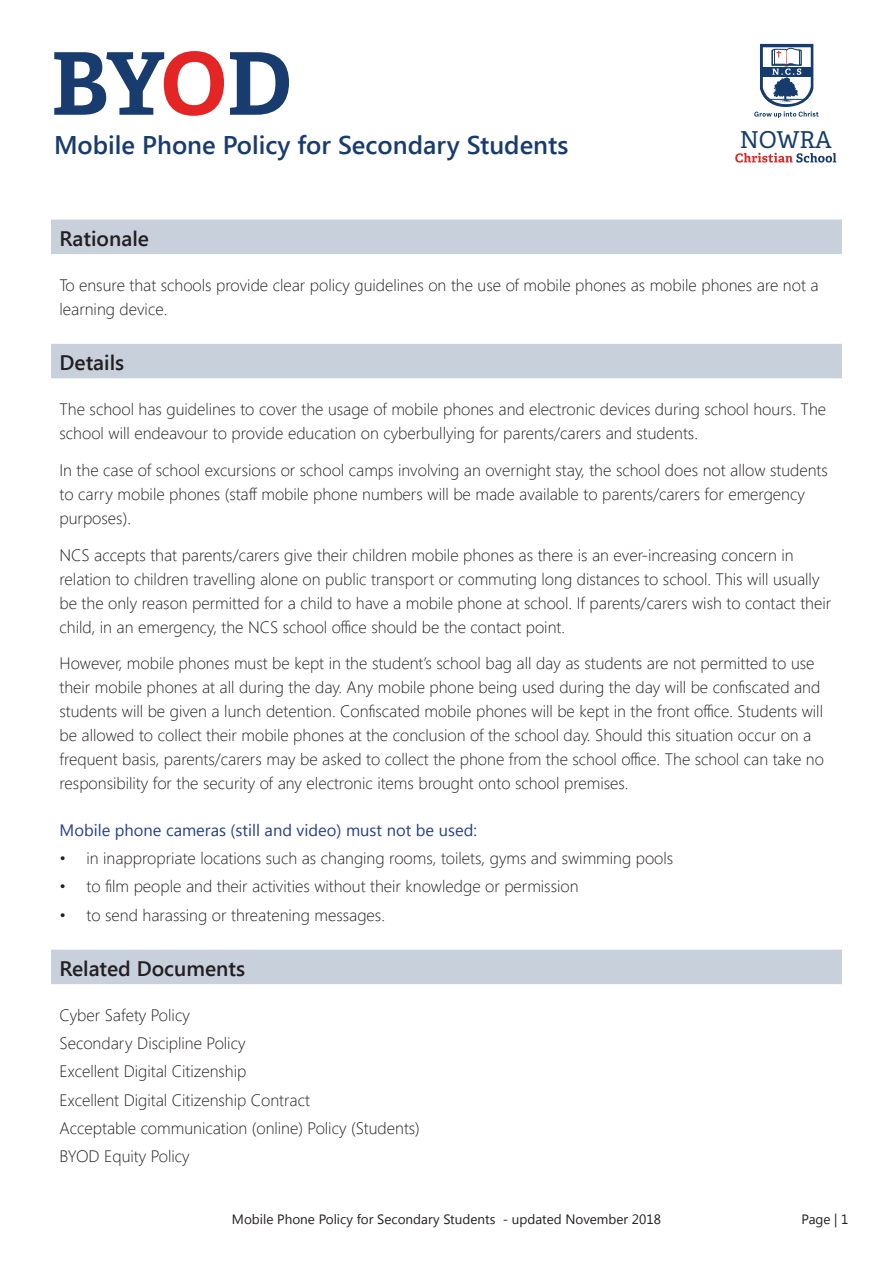
<style>
.page{position:relative;width:893px;height:1263px;background:#fff}
.page>*{position:absolute;margin:0;border:0;box-sizing:border-box;transform-origin:0 0}
.t1{font:700 86.4px "Adelle PE";color:#183c6e}
.t2{font:600 25.5px "Segoe UI";color:#183c6e}
.t3{font:23.25px "Adelle PE";letter-spacing:-.005em;color:#163c6d}
.Question{font:600 21px "Segoe UI";color:#231f20}
.Body{font:300 16.5px/24px "Segoe UI";color:#231f20}
.subhead{font:16.5px "Segoe UI";color:#253f8e}
.t4{font:13.5px "Segoe UI";color:#231f20}
.s1{color:#e32526}
</style>
<div class="page">
<div style="left:51px;top:220px;width:791px;height:34px;background:#c8d0dc"></div>
<div style="left:51px;top:344px;width:791px;height:34px;background:#c8d0dc"></div>
<div style="left:51px;top:950px;width:791px;height:34px;background:#c8d0dc"></div>
<svg style="left:735px;top:153px;width:101px;height:10px"></svg>
<svg style="left:754px;top:44px;width:65px;height:74px"></svg>
<hr style="left:770px;top:99px;width:34px;height:1px;background:#163c6d">
<p class="t1" style="left:51px;top:22px;width:242px">BY<span class="s1">O</span>D</p>
<p class="t2" style="left:54px;top:127px;width:516px">Mobile Phone Policy for Secondary Students</p>
<p class="t3" style="left:740px;top:123px;width:94px">NOWRA</p>
<p class="Question" style="left:60px;top:223px;width:91px">Rationale</p>
<p class="Body" style="left:60px;top:272px;width:761px">To ensure that schools provide clear policy guidelines on the use of mobile phones as mobile phones are not a learning device.</p>
<p class="Question" style="left:60px;top:348px;width:66px">Details</p>
<p class="Body" style="left:60px;top:396px;width:768px">The school has guidelines to cover the usage of mobile phones and electronic devices during school hours. The school will endeavour to provide education on cyberbullying for parents/carers and students.</p>
<p class="Body" style="left:60px;top:457px;width:770px">In the case of school excursions or school camps involving an overnight stay, the school does not allow students to carry mobile phones (staff mobile phone numbers will be made available to parents/carers for emergency purposes).</p>
<p class="Body" style="left:60px;top:542px;width:773px">NCS accepts that parents/carers give their children mobile phones as there is an ever-increasing concern in relation to children travelling alone on public transport or commuting long distances to school. This will usually be the only reason permitted for a child to have a mobile phone at school. If parents/carers wish to contact their child, in an emergency, the NCS school office should be the contact point.</p>
<p class="Body" style="left:60px;top:651px;width:766px">However, mobile phones must be kept in the student’s school bag all day as students are not permitted to use their mobile phones at all during the day. Any mobile phone being used during the day will be confiscated and students will be given a lunch detention. Confiscated mobile phones will be kept in the front office. Students will be allowed to collect their mobile phones at the conclusion of the school day. Should this situation occur on a frequent basis, parents/carers may be asked to collect the phone from the school office. The school can take no responsibility for the security of any electronic items brought onto school premises.</p>
<p class="subhead" style="left:60px;top:819px;width:419px">Mobile phone cameras (still and video) must not be used:</p>
<p class="Body" style="left:60px;top:845px;width:615px">• in inappropriate locations such as changing rooms, toilets, gyms and swimming pools</p>
<p class="Body" style="left:60px;top:874px;width:521px">• to film people and their activities without their knowledge or permission</p>
<p class="Body" style="left:60px;top:902px;width:327px">• to send harassing or threatening messages.</p>
<p class="Question" style="left:60px;top:953px;width:187px">Related Documents</p>
<p class="Body" style="left:60px;top:1002px;width:132px">Cyber Safety Policy</p>
<p class="Body" style="left:60px;top:1030px;width:187px">Secondary Discipline Policy</p>
<p class="Body" style="left:60px;top:1059px;width:188px">Excellent Digital Citizenship</p>
<p class="Body" style="left:60px;top:1087px;width:252px">Excellent Digital Citizenship Contract</p>
<p class="Body" style="left:60px;top:1115px;width:362px">Acceptable communication (online) Policy (Students)</p>
<p class="Body" style="left:60px;top:1143px;width:132px">BYOD Equity Policy</p>
<p class="t4" style="left:232px;top:1210px;width:431px">Mobile Phone Policy for Secondary Students - updated November 2018</p>
<p class="t4" style="left:801px;top:1210px;width:48px">Page | 1</p>
</div>
